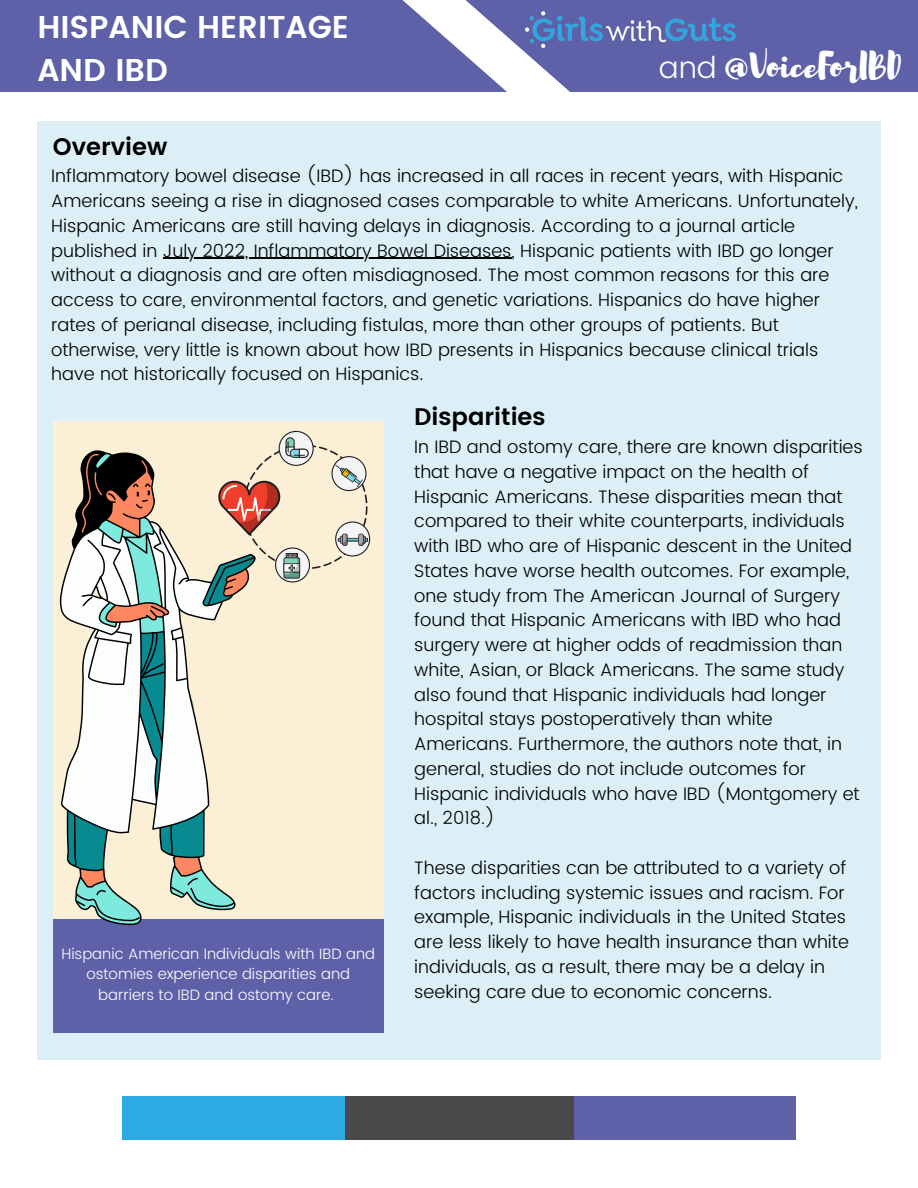
<style>
.page{position:relative;width:918px;height:1188px;background:#fff}
.page>*{position:absolute;margin:0;border:0;box-sizing:border-box;transform-origin:0 0}
.t1{font:36.3px "Brusher";color:#fff}
.t2{font:600 31.5px/43.8px "Poppins";color:#fff}
.t3{font:300 30px "Poppins";color:#fff}
.t4{font:600 24px "Poppins";color:#000}
.t5{font:300 18px/24.8px "Poppins";color:#000}
.t6{font:300 15px/20.2px "Poppins";color:#fff;text-align:center}
</style>
<div class="page">
<div style="left:0;top:0;width:918px;height:92px;background:#5e60a8"></div>
<svg style="left:322px;top:0;width:307px;height:122px"></svg>
<div style="left:37px;top:122px;width:844px;height:938px;background:#dceff6"></div>
<img style="left:522px;top:10px;width:214px;height:66px">
<div style="left:122px;top:1096px;width:229px;height:43px;background:#2babe3"></div>
<div style="left:567px;top:1096px;width:229px;height:43px;background:#5e60a8"></div>
<div style="left:345px;top:1096px;width:228px;height:43px;background:#4a4a4d"></div>
<div style="left:53px;top:421px;width:331px;height:611px;background:#fbf0d5"></div>
<div style="left:53px;top:919px;width:331px;height:113px;background:#5e60a8"></div>
<svg style="left:60px;top:450px;width:188px;height:475px"></svg>
<svg style="left:72px;top:451px;width:82px;height:97px;background:#736256"></svg>
<svg style="left:218px;top:431px;width:152px;height:152px"></svg>
<hr style="left:163px;top:258px;width:349px;height:1px;background:#000">
<p class="t2" style="left:37px;top:5px;width:313px">HISPANIC HERITAGE<br>AND IBD</p>
<h1 class="t4" style="left:53px;top:133px;width:116px">Overview</h1>
<h5 class="t3" style="left:659px;top:50px;width:59px">and</h5>
<h4 class="t1" style="left:726px;top:42px;width:177px">@VoiceForIBD</h4>
<p class="t5" style="left:51px;top:164px;width:808px">Inflammatory bowel disease (IBD) has increased in all races in recent years, with Hispanic Americans seeing a rise in diagnosed cases comparable to white Americans. Unfortunately, Hispanic Americans are still having delays in diagnosis. According to a journal article published in July 2022, Inflammatory Bowel Diseases, Hispanic patients with IBD go longer</p>
<p class="t5" style="left:51px;top:263px;width:780px">without a diagnosis and are often misdiagnosed. The most common reasons for this are access to care, environmental factors, and genetic variations. Hispanics do have higher rates of perianal disease, including fistulas, more than other groups of patients. But otherwise, very little is known about how IBD presents in Hispanics because clinical trials have not historically focused on Hispanics.</p>
<p class="t4" style="left:414px;top:402px;width:133px">Disparities</p>
<h5 class="t6" style="left:61px;top:944px;width:315px">Hispanic American Individuals with IBD and ostomies experience disparities and barriers to IBD and ostomy care.</h5>
<h3 class="t5" style="left:414px;top:434px;width:450px">In IBD and ostomy care, there are known disparities that have a negative impact on the health of Hispanic Americans. These disparities mean that compared to their white counterparts, individuals with IBD who are of Hispanic descent in the United States have worse health outcomes. For example, one study from The American Journal of Surgery found that Hispanic Americans with IBD who had surgery were at higher odds of readmission than white, Asian, or Black Americans. The same study also found that Hispanic individuals had longer hospital stays postoperatively than white Americans. Furthermore, the authors note that, in general, studies do not include outcomes for Hispanic individuals who have IBD (Montgomery et al., 2018.)</h3>
<h4 class="t5" style="left:414px;top:855px;width:436px">These disparities can be attributed to a variety of factors including systemic issues and racism. For example, Hispanic individuals in the United States are less likely to have health insurance than white individuals, as a result, there may be a delay in seeking care due to economic concerns.</h4>
</div>
